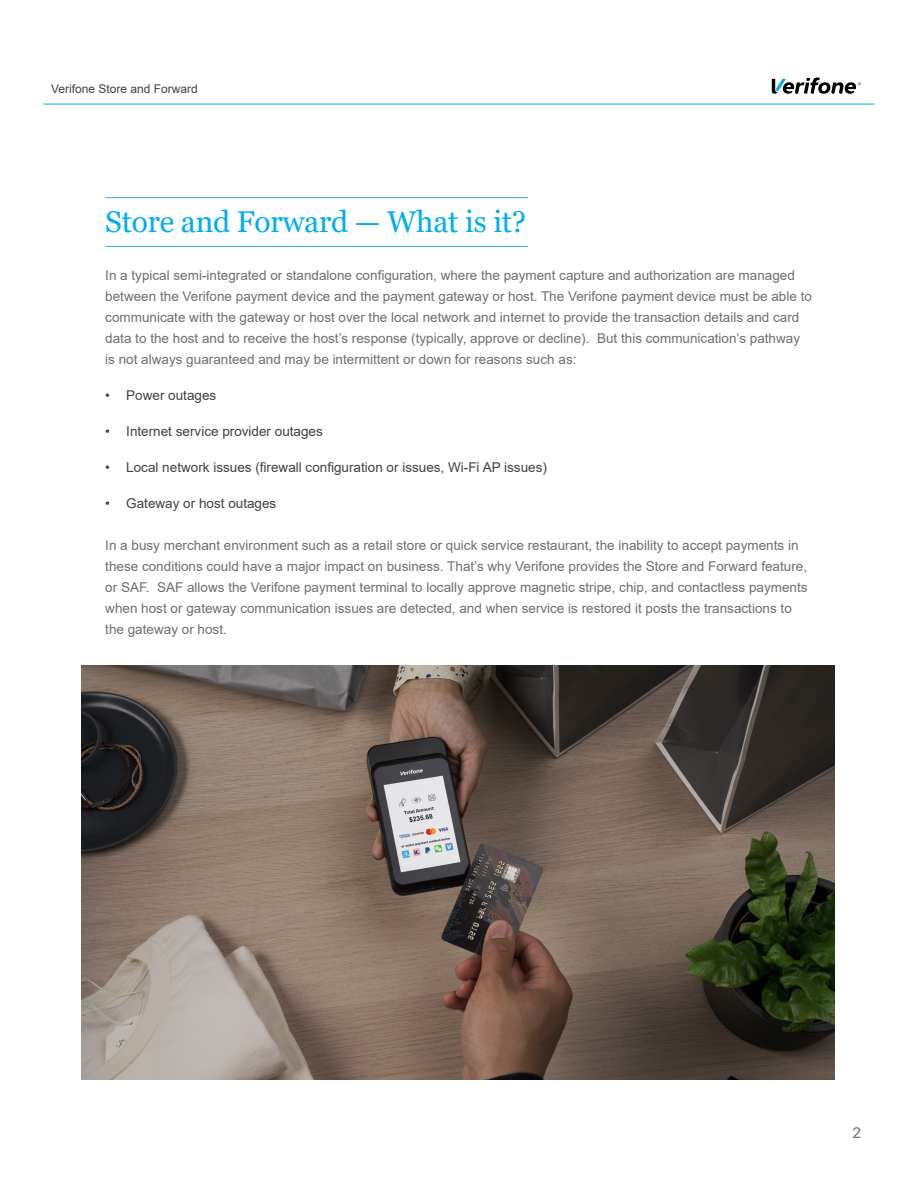
<style>
.page{position:relative;width:918px;height:1188px;background:#fff}
.page>*{position:absolute;margin:0;border:0;box-sizing:border-box;transform-origin:0 0}
.t1{font:30px "Georgia";letter-spacing:-.01em;color:#00aeef}
.t2{font:15px "Arial";color:#6e6f72}
.t3{font:13.5px/21px "Arial";color:#6d6e71}
.t4{font:13.5px "Arial";color:#414042}
.t5{font:12px "Arial";color:#414042}
</style>
<div class="page">
<hr style="left:43px;top:104px;width:832px;height:1px;background:#00aeef">
<svg style="left:772px;top:78px;width:89px;height:16px"></svg>
<hr style="left:105px;top:197px;width:423px;height:1px;background:#2cace2">
<hr style="left:105px;top:246px;width:423px;height:1px;background:#2cace2">
<img style="left:81px;top:665px;width:754px;height:415px">
<p class="t5" style="left:51px;top:81px;width:148px">Verifone Store and Forward</p>
<h1 class="t1" style="left:105px;top:203px;width:422px">Store and Forward — What is it?</h1>
<p class="t3" style="left:105px;top:265px;width:708px">In a typical semi-integrated or standalone configuration, where the payment capture and authorization are managed between the Verifone payment device and the payment gateway or host. The Verifone payment device must be able to communicate with the gateway or host over the local network and internet to provide the transaction details and card data to the host and to receive the host’s response (typically, approve or decline). But this communication’s pathway is not always guaranteed and may be intermittent or down for reasons such as:</p>
<p class="t4" style="left:105px;top:386px;width:113px">• Power outages</p>
<p class="t4" style="left:105px;top:422px;width:219px">• Internet service provider outages</p>
<p class="t4" style="left:105px;top:458px;width:443px">• Local network issues (firewall configuration or issues, Wi-Fi AP issues)</p>
<p class="t4" style="left:105px;top:494px;width:173px">• Gateway or host outages</p>
<p class="t3" style="left:105px;top:535px;width:704px">In a busy merchant environment such as a retail store or quick service restaurant, the inability to accept payments in these conditions could have a major impact on business. That’s why Verifone provides the Store and Forward feature, or SAF. SAF allows the Verifone payment terminal to locally approve magnetic stripe, chip, and contactless payments when host or gateway communication issues are detected, and when service is restored it posts the transactions to the gateway or host.</p>
<p class="t2" style="left:853px;top:1123px;width:10px">2</p>
</div>
